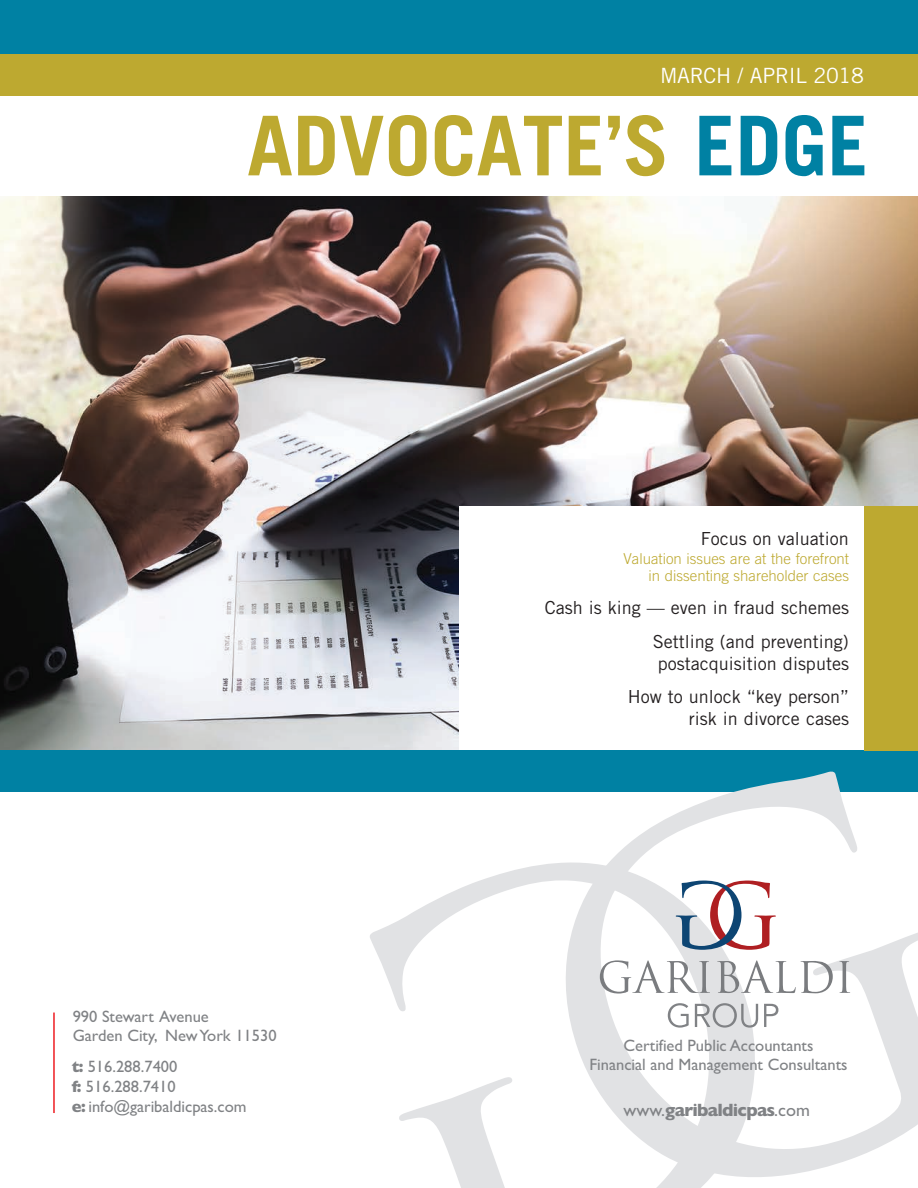
<style>
.page{position:relative;width:918px;height:1188px;background:#fff}
.page>*{position:absolute;margin:0;border:0;box-sizing:border-box;transform-origin:0 0}
.t1{font:700 82.5px "Trade Gothic LT Std";color:#bda930}
.t2{font:21px "Trade Gothic LT Std";letter-spacing:-.015em;color:#fff}
.t3{font:18px/33.6px "Trade Gothic LT Std";color:#231f20;text-align:right}
.t4{font:700 18px "Gill Sans";letter-spacing:-.045em;color:#808285}
.t5{font:16.5px/19.8px "Gill Sans";color:#808285}
.t6{font:300 15px/16.5px "Trade Gothic LT Std";color:#bda930;text-align:right}
.s1{color:#0081a3}
.s2{font-weight:700}
.s3{font-weight:400}
</style>
<div class="page">
<div style="left:0;top:0;width:918px;height:56px;background:#0081a3"></div>
<div style="left:0;top:54px;width:918px;height:41px;background:#bda930"></div>
<img style="left:0;top:196px;width:918px;height:555px">
<div style="left:459px;top:506px;width:405px;height:245px;background:#fff"></div>
<div style="left:0;top:751px;width:918px;height:41px;background:#0081a3"></div>
<div style="left:864px;top:506px;width:54px;height:245px;background:#bda930"></div>
<svg style="left:615px;top:772px;width:303px;height:405px"></svg>
<svg style="left:370px;top:856px;width:394px;height:332px"></svg>
<svg style="left:600px;top:960px;width:110px;height:34px"></svg>
<svg style="left:717px;top:960px;width:116px;height:33px"></svg>
<svg style="left:839px;top:961px;width:11px;height:32px"></svg>
<svg style="left:668px;top:1003px;width:21px;height:25px"></svg>
<svg style="left:695px;top:1003px;width:63px;height:25px"></svg>
<svg style="left:764px;top:1004px;width:14px;height:23px"></svg>
<svg style="left:676px;top:881px;width:100px;height:69px"></svg>
<hr style="left:53px;top:1013px;width:2px;height:100px;background:#ee1d23">
<p class="t2" style="left:660px;top:63px;width:205px">MARCH / APRIL 2018</p>
<h1 class="t1" style="left:247px;top:95px;width:623px">ADVOCATE’S <span class="s1">EDGE</span></h1>
<p class="t5" style="left:73px;top:1006px;width:205px">990 Stewart Avenue<br>Garden City, NewYork 11530</p>
<p class="t5" style="left:72px;top:1056px;width:176px"><span class="s2">t:</span> 516.288.7400<br><span class="s2">f:</span> 516.288.7410<br><span class="s2">e:</span> info@garibaldicpas.com</p>
<p class="t3" style="left:701px;top:521px;width:150px">Focus on valuation</p>
<p class="t6" style="left:624px;top:551px;width:227px">Valuation issues are at the forefront in dissenting shareholder cases</p>
<p class="t3" style="left:545px;top:591px;width:306px">Cash is king — even in fraud schemes<br>Settling (and preventing)</p>
<p class="t3" style="left:628px;top:646px;width:223px">postacquisition disputes<br>How to unlock “key person”</p>
<p class="t3" style="left:689px;top:701px;width:162px">risk in divorce cases</p>
<p class="t5" style="left:589px;top:1035px;width:260px;text-align:center">Certified Public Accountants<br>Financial and Management Consultants</p>
<p class="t4" style="left:624px;top:1095px;width:188px"><span class="s3">www.</span>garibaldicpas<span class="s3">.com</span></p>
</div>
